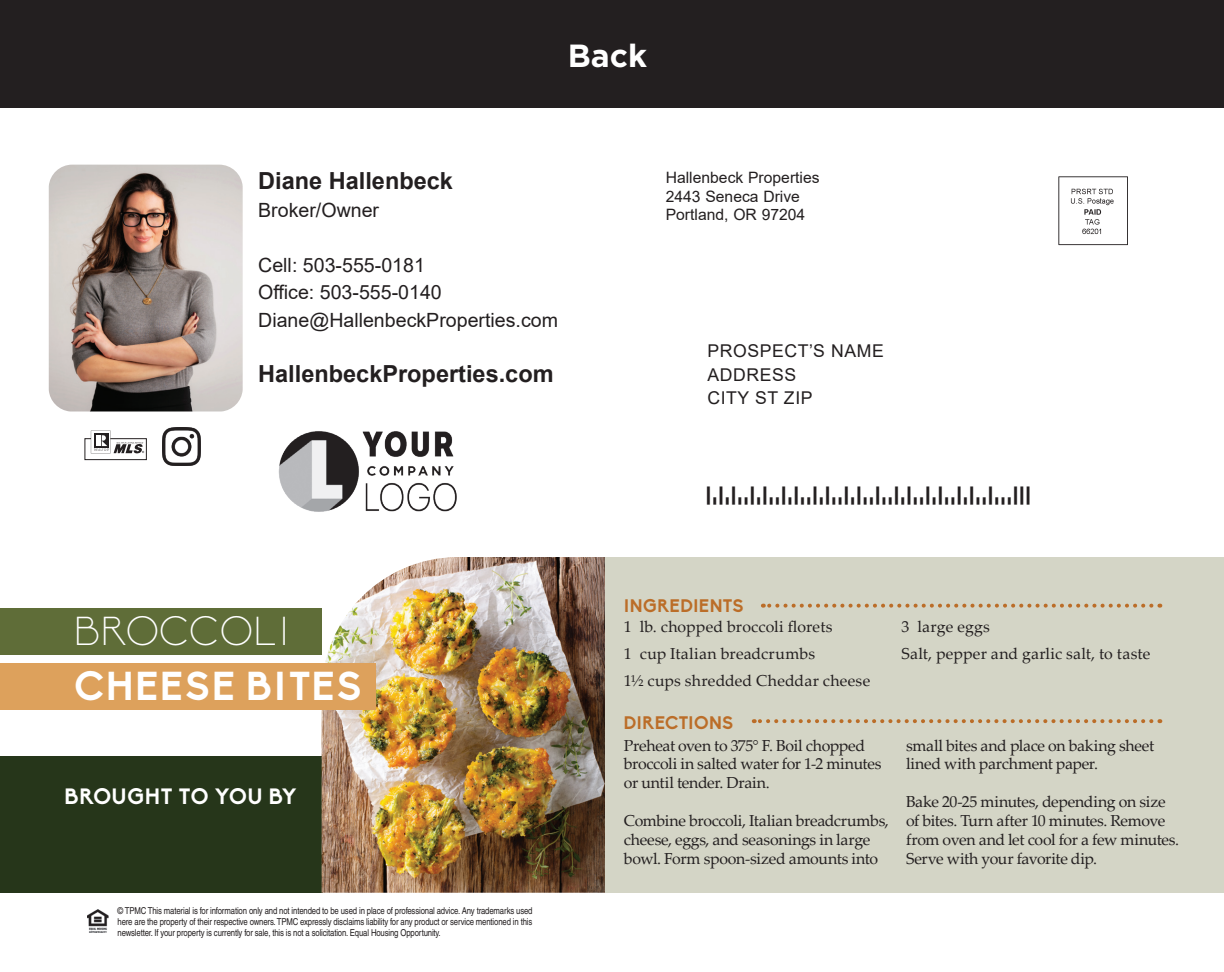
<style>
.page{position:relative;width:1224px;height:972px;background:#fff}
.page>*{position:absolute;margin:0;border:0;box-sizing:border-box;transform-origin:0 0}
.t1{font:700 39.8px/55.6px "Biko";letter-spacing:.03em;color:#fff}
.t2{font:700 32px "Gotham";color:#fff}
.t3{font:31.4px "USPSTTF";color:#231f20}
.t4{font:700 23.6px "Arial";color:#231f20}
.t5{font:700 21.8px "Biko";letter-spacing:.02em;color:#fff}
.t6{font:19.6px/27.4px "Arial";color:#231f20}
.t7{font:700 17.8px "Biko";letter-spacing:.005em;color:#bb6d28}
.t8{font:17.6px/23.6px "Arial";letter-spacing:.035em;color:#231f20}
.t9{font:15.8px/18.8px "Palatino Linotype";letter-spacing:-.015em;color:#231f20}
.t10{font:15.8px/26.8px "Palatino Linotype";letter-spacing:.01em;color:#231f20}
.t11{font:15.6px/18.8px "Arial";color:#231f20}
.t12{font:condensed 9.4px/11.4px "Helvetica";letter-spacing:-.015em;color:#231f20;text-align:justify}
.s1{font-weight:300}
</style>
<div class="page">
<img style="left:278px;top:431px;width:179px;height:81px">
<img style="left:1058px;top:176px;width:70px;height:70px">
<img style="left:49px;top:165px;width:194px;height:246px">
<svg style="left:85px;top:431px;width:62px;height:29px"></svg>
<img style="left:163px;top:428px;width:38px;height:38px">
<div style="left:0;top:757px;width:322px;height:137px;background:#26361a"></div>
<img style="left:87px;top:909px;width:22px;height:24px">
<img style="left:322px;top:557px;width:284px;height:336px">
<div style="left:606px;top:557px;width:618px;height:336px;background:#d4d5c6"></div>
<svg style="left:754px;top:719px;width:397px;height:4px"></svg>
<svg style="left:763px;top:604px;width:388px;height:4px"></svg>
<div style="left:0;top:608px;width:321px;height:46px;background:#5f6d38"></div>
<div style="left:0;top:663px;width:375px;height:47px;background:#dda15c"></div>
<div style="left:0;top:893px;width:1224px;height:9px;background:#fff"></div>
<div style="left:0;top:0;width:1224px;height:108px;background:#231f20"></div>
<p class="t2" style="left:568px;top:34px;width:81px">Back</p>
<p class="t4" style="left:258px;top:165px;width:196px">Diane Hallenbeck</p>
<p class="t6" style="left:258px;top:196px;width:122px">Broker/Owner</p>
<p class="t6" style="left:258px;top:251px;width:301px">Cell: 503-555-0181<br>Office: 503-555-0140<br>Diane@HallenbeckProperties.com</p>
<p class="t4" style="left:258px;top:357px;width:297px">HallenbeckProperties.com</p>
<p class="t1" style="left:74px;top:603px;width:289px"><span class="s1">BROCCOLI<br></span>CHEESE BITES</p>
<p class="t5" style="left:65px;top:783px;width:234px">BROUGHT TO YOU BY</p>
<p class="t12" style="left:118px;top:905px;width:417px">© TPMC This material is for information only and not intended to be used in place of professional advice. Any trademarks used here are the property of their respective owners. TPMC expressly disclaims liability for any product or service mentioned in this newsletter. If your property is currently for sale, this is not a solicitation. Equal Housing Opportunity.</p>
<p class="t11" style="left:666px;top:168px;width:155px">Hallenbeck Properties<br>2443 Seneca Drive<br>Portland, OR 97204</p>
<p class="t8" style="left:707px;top:339px;width:178px">PROSPECT’S NAME<br>ADDRESS<br>CITY ST ZIP</p>
<p class="t3" style="left:707px;top:482px;width:328px">s5555544441s</p>
<p class="t7" style="left:624px;top:595px;width:121px">INGREDIENTS</p>
<p class="t10" style="left:624px;top:613px;width:248px">1 lb. chopped broccoli florets<br>1 cup Italian breadcrumbs<br>1½ cups shredded Cheddar cheese</p>
<p class="t10" style="left:902px;top:613px;width:250px">3 large eggs<br>Salt, pepper and garlic salt, to taste</p>
<p class="t7" style="left:624px;top:712px;width:111px">DIRECTIONS</p>
<p class="t9" style="left:624px;top:735px;width:259px">Preheat oven to 375° F. Boil chopped broccoli in salted water for 1-2 minutes or until tender. Drain.</p>
<p class="t9" style="left:624px;top:811px;width:266px">Combine broccoli, Italian breadcrumbs, cheese, eggs, and seasonings in large bowl. Form spoon-sized amounts into</p>
<p class="t9" style="left:906px;top:735px;width:250px">small bites and place on baking sheet lined with parchment paper.</p>
<p class="t9" style="left:906px;top:792px;width:275px">Bake 20-25 minutes, depending on size of bites. Turn after 10 minutes. Remove from oven and let cool for a few minutes.<br>Serve with your favorite dip.</p>
</div>
